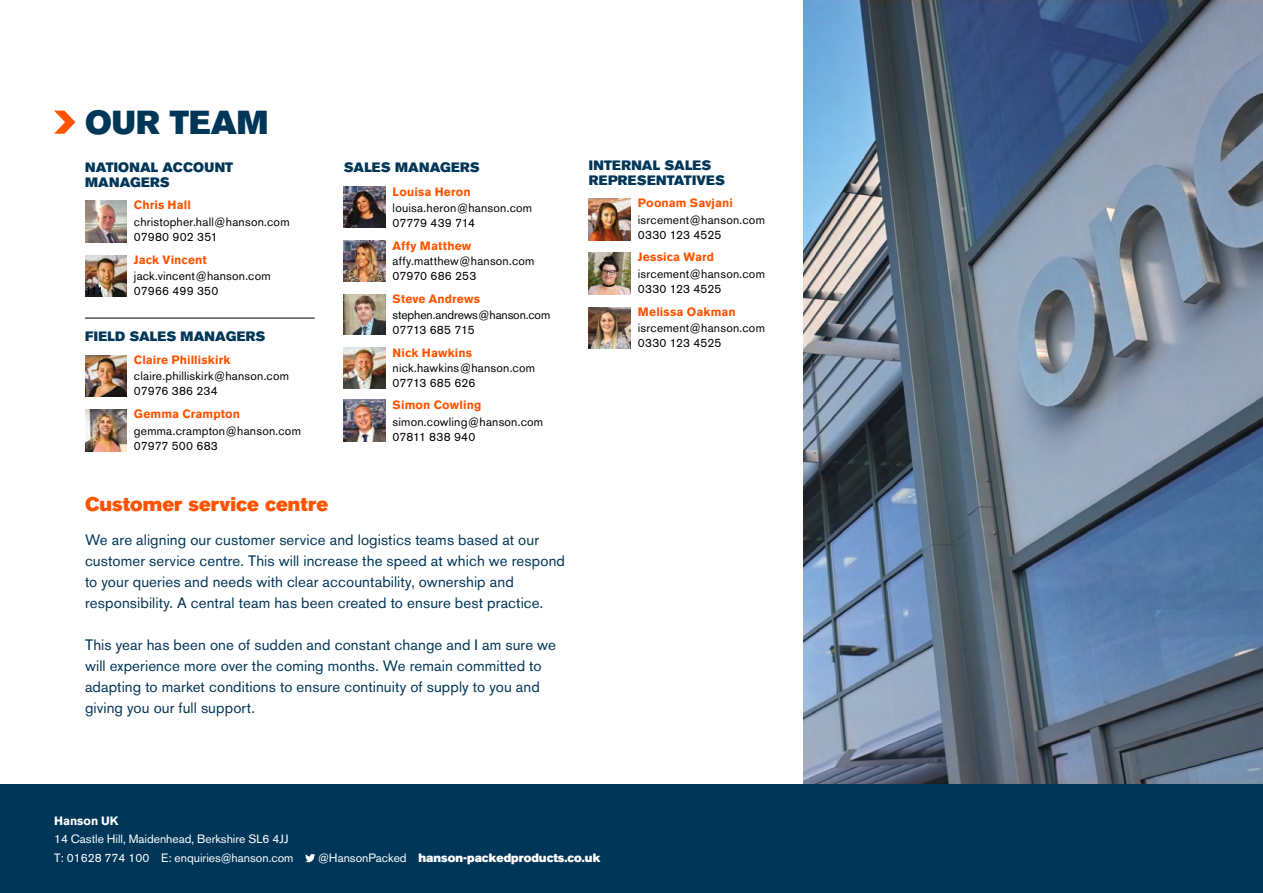
<style>
.page{position:relative;width:1263px;height:893px;background:#fff}
.page>*{position:absolute;margin:0;border:0;box-sizing:border-box;transform-origin:0 0}
.t1{font:33px "Akzidenz Grotesk BE Super";color:#003658}
.t2{font:19.5px "Akzidenz Grotesk BE Super";letter-spacing:.005em;color:#ff5300}
.t3{font:15px/21px "Akzidenz Grotesk BE";letter-spacing:.01em;color:#003658}
.t4{font:13.5px/15px "Akzidenz Grotesk BE Super";letter-spacing:.015em;color:#003658}
.t5{font:12px/15px "Akzidenz Grotesk BE";letter-spacing:.015em;color:#000}
.t6{font:700 12px "Akzidenz Grotesk BE";letter-spacing:.01em;color:#ff5300}
.t7{font:12px/18.3px "Akzidenz Grotesk BE";color:#fff}
.t8{font:12px "Akzidenz Grotesk BE Super";color:#fff}
.t9{font:12px/15px "Akzidenz Grotesk BE";letter-spacing:-.01em;color:#000}
.t10{font:700 12px "Akzidenz Grotesk BE";color:#fff}
.s1{font-family:"Akzidenz Grotesk BE"}
</style>
<div class="page">
<img style="left:804px;top:0;width:459px;height:784px">
<svg style="left:54px;top:111px;width:21px;height:23px"></svg>
<div style="left:0;top:784px;width:1263px;height:109px;background:#003658"></div>
<svg style="left:305px;top:854px;width:10px;height:8px"></svg>
<hr style="left:85px;top:318px;width:230px;height:1px;background:#000">
<img style="left:85px;top:201px;width:41px;height:41px">
<img style="left:85px;top:255px;width:41px;height:42px">
<img style="left:85px;top:355px;width:41px;height:42px">
<img style="left:85px;top:410px;width:41px;height:41px">
<img style="left:344px;top:186px;width:41px;height:42px">
<img style="left:344px;top:240px;width:41px;height:42px">
<img style="left:344px;top:295px;width:41px;height:39px">
<img style="left:344px;top:347px;width:41px;height:42px">
<img style="left:344px;top:400px;width:41px;height:41px">
<img style="left:589px;top:199px;width:41px;height:41px">
<img style="left:589px;top:253px;width:41px;height:41px">
<img style="left:589px;top:307px;width:41px;height:41px">
<h1 class="t1" style="left:85px;top:103px;width:185px">OUR TEAM</h1>
<p class="t4" style="left:85px;top:160px;width:150px">NATIONAL ACCOUNT<br>MANAGERS</p>
<p class="t6" style="left:134px;top:198px;width:58px">Chris Hall</p>
<p class="t5" style="left:134px;top:214px;width:157px">christopher.hall@hanson.com<br>07980 902 351</p>
<p class="t6" style="left:134px;top:252px;width:74px">Jack Vincent</p>
<p class="t5" style="left:134px;top:268px;width:138px">jack.vincent@hanson.com</p>
<p class="t5" style="left:85px;top:283px;width:20px">111</p>
<p class="t5" style="left:134px;top:283px;width:86px">07966 499 350</p>
<p class="t4" style="left:85px;top:329px;width:182px">FIELD SALES MANAGERS</p>
<p class="t6" style="left:134px;top:353px;width:98px">Claire Philliskirk</p>
<p class="t5" style="left:134px;top:369px;width:157px">claire.philliskirk@hanson.com<br>07976 386 234</p>
<p class="t6" style="left:134px;top:407px;width:108px">Gemma Crampton</p>
<p class="t5" style="left:134px;top:423px;width:168px">gemma.crampton@hanson.com<br>07977 500 683</p>
<p class="t4" style="left:344px;top:160px;width:138px">SALES MANAGERS</p>
<p class="t6" style="left:393px;top:185px;width:80px">Louisa Heron</p>
<p class="t5" style="left:393px;top:201px;width:141px">louisa.heron@hanson.com<br>07779 439 714</p>
<p class="t6" style="left:393px;top:239px;width:80px">Affy Matthew</p>
<p class="t5" style="left:393px;top:253px;width:143px">affy.matthew@hanson.com<br>07970 686 253</p>
<p class="t6" style="left:393px;top:292px;width:89px">Steve Andrews</p>
<p class="t9" style="left:393px;top:308px;width:159px">stephen.andrews@hanson.com<br>07713 685 715</p>
<p class="t6" style="left:393px;top:346px;width:81px">Nick Hawkins</p>
<p class="t5" style="left:393px;top:360px;width:144px">nick.hawkins@hanson.com<br>07713 685 626</p>
<p class="t6" style="left:393px;top:398px;width:90px">Simon Cowling</p>
<p class="t5" style="left:393px;top:414px;width:152px">simon.cowling@hanson.com<br>07811 838 940</p>
<h2 class="t2" style="left:85px;top:493px;width:245px">Customer service centre</h2>
<p class="t3" style="left:85px;top:529px;width:481px">We are aligning our customer service and logistics teams based at our customer service centre. This will increase the speed at which we respond to your queries and needs with clear accountability, ownership and responsibility. A central team has been created to ensure best practice.</p>
<p class="t3" style="left:85px;top:634px;width:472px">This year has been one of sudden and constant change and I am sure we will experience more over the coming months. We remain committed to adapting to market conditions to ensure continuity of supply to you and giving you our full support.</p>
<p class="t4" style="left:589px;top:157px;width:138px">INTERNAL SALES<br>REPRESENTATIVES</p>
<p class="t6" style="left:638px;top:196px;width:96px">Poonam Savjani</p>
<p class="t5" style="left:638px;top:212px;width:129px">isrcement@hanson.com<br>0330 123 4525</p>
<p class="t6" style="left:638px;top:250px;width:78px">Jessica Ward</p>
<p class="t5" style="left:638px;top:266px;width:129px">isrcement@hanson.com<br>0330 123 4525</p>
<p class="t6" style="left:638px;top:304px;width:99px">Melissa Oakman</p>
<p class="t5" style="left:638px;top:320px;width:129px">isrcement@hanson.com<br>0330 123 4525</p>
<p class="t10" style="left:54px;top:814px;width:66px">Hanson UK</p>
<p class="t7" style="left:54px;top:830px;width:241px">14 Castle Hill, Maidenhead, Berkshire SL6 4JJ<br>T: 01628 774 100 E: enquiries@hanson.com</p>
<p class="t8" style="left:318px;top:850px;width:284px"><span class="s1">@HansonPacked</span> hanson-packedproducts.co.uk</p>
</div>
